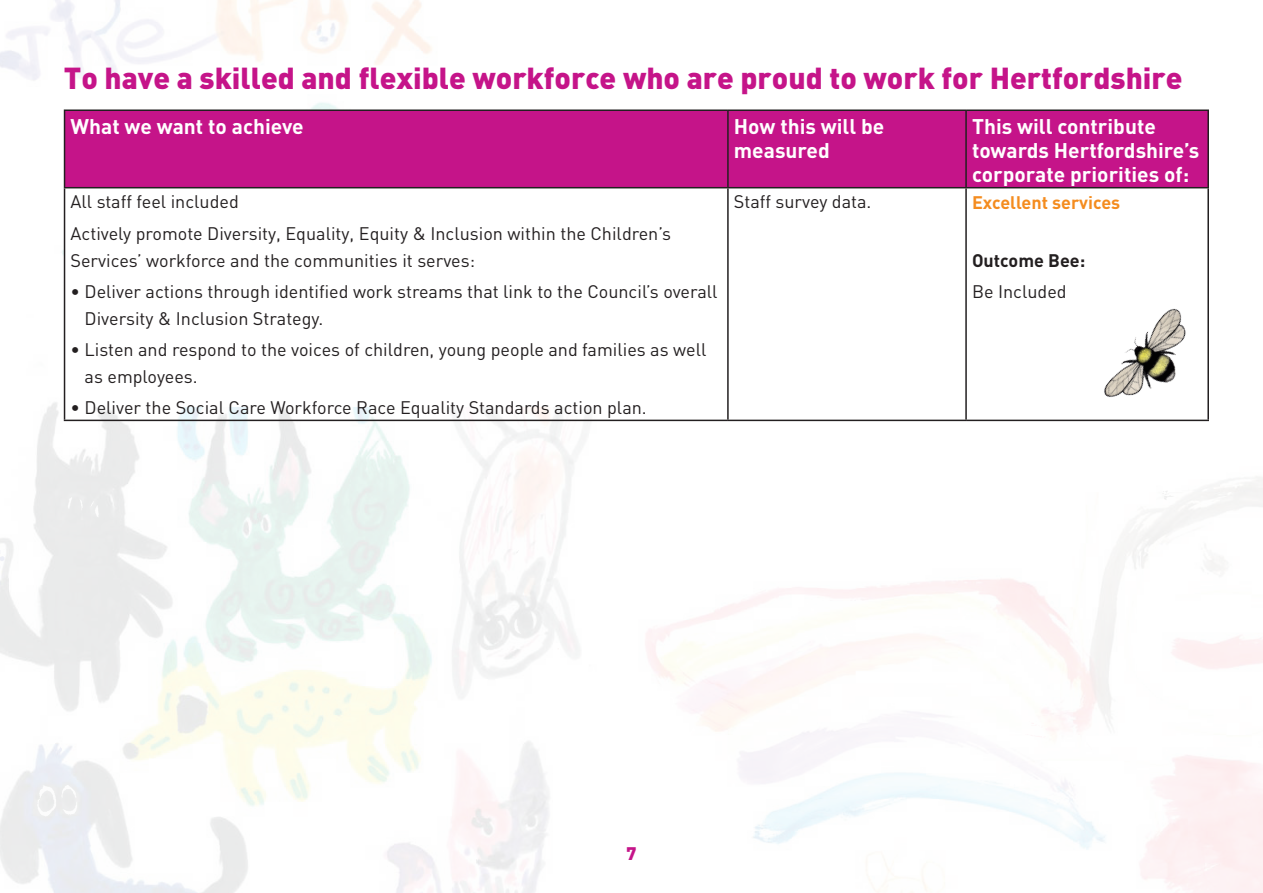
<style>
.page{position:relative;width:1263px;height:893px;background:#fff}
.page>*{position:absolute;margin:0;border:0;box-sizing:border-box;transform-origin:0 0}
.t1{font:900 30px "DIN";color:#c51489}
.t2{font:700 21px/24px "DIN";color:#fff}
.t3{font:18px/27px "DIN";color:#231f20}
.t4{font:700 18px/31.2px "DIN";color:#231f20}
.t5{font:700 18px "DIN";color:#f48c1f}
.t6{font:900 18px "DIN";color:#c51489}
.s1{font-weight:400}
</style>
<div class="page">
<img style="left:73px;top:448px;width:27px;height:15px">
<img style="left:66px;top:495px;width:34px;height:25px">
<svg style="left:51px;top:742px;width:11px;height:9px"></svg>
<svg style="left:0;top:546px;width:6px;height:18px"></svg>
<svg style="left:473px;top:856px;width:6px;height:11px"></svg>
<img style="left:1159px;top:490px;width:16px;height:10px">
<div style="left:65px;top:110px;width:663px;height:78px;background:#c51489"></div>
<div style="left:728px;top:110px;width:238px;height:78px;background:#c51489"></div>
<div style="left:966px;top:110px;width:242px;height:78px;background:#c51489"></div>
<hr style="left:64px;top:109px;width:664px;height:2px;background:#231f20">
<hr style="left:64px;top:111px;width:1px;height:76px;background:#231f20">
<hr style="left:728px;top:109px;width:238px;height:2px;background:#231f20">
<hr style="left:727px;top:111px;width:2px;height:76px;background:#231f20">
<hr style="left:966px;top:109px;width:243px;height:2px;background:#231f20">
<hr style="left:965px;top:111px;width:2px;height:76px;background:#231f20">
<hr style="left:1207px;top:111px;width:2px;height:76px;background:#231f20">
<hr style="left:64px;top:187px;width:664px;height:1px;background:#231f20">
<hr style="left:64px;top:188px;width:1px;height:232px;background:#231f20">
<hr style="left:728px;top:187px;width:238px;height:1px;background:#231f20">
<hr style="left:727px;top:188px;width:2px;height:232px;background:#231f20">
<hr style="left:966px;top:187px;width:243px;height:1px;background:#231f20">
<hr style="left:965px;top:188px;width:2px;height:232px;background:#231f20">
<hr style="left:1207px;top:188px;width:2px;height:232px;background:#231f20">
<hr style="left:64px;top:420px;width:664px;height:1px;background:#231f20">
<hr style="left:728px;top:420px;width:238px;height:1px;background:#231f20">
<hr style="left:966px;top:420px;width:243px;height:1px;background:#231f20">
<img style="left:1088px;top:293px;width:121px;height:129px">
<p class="t1" style="left:64px;top:58px;width:1120px">To have a skilled and flexible workforce who are proud to work for Hertfordshire</p>
<p class="t2" style="left:71px;top:113px;width:235px">What we want to achieve</p>
<p class="t2" style="left:734px;top:113px;width:152px">How this will be measured</p>
<p class="t2" style="left:972px;top:113px;width:229px">This will contribute towards Hertfordshire’s corporate priorities of:</p>
<p class="t3" style="left:71px;top:186px;width:602px;line-height:31.2px">All staff feel included<br>Actively promote Diversity, Equality, Equity &amp; Inclusion within the Children’s</p>
<p class="t3" style="left:71px;top:246px;width:406px">Services’ workforce and the communities it serves:</p>
<p class="t3" style="left:85px;top:278px;width:634px;text-indent:-14px">• Deliver actions through identifed work streams that link to the Council’s overall<br>Diversity &amp; Inclusion Strategy.</p>
<p class="t3" style="left:85px;top:336px;width:623px;text-indent:-14px">• Listen and respond to the voices of children, young people and families as well as employees.</p>
<p class="t3" style="left:71px;top:394px;width:578px">• Deliver the Social Care Workforce Race Equality Standards action plan.</p>
<p class="t3" style="left:734px;top:188px;width:139px">Staff survey data.</p>
<p class="t5" style="left:972px;top:190px;width:150px">Excellent services</p>
<p class="t4" style="left:972px;top:244px;width:115px">Outcome Bee:<br><span class="s1">Be Included</span></p>
<p class="t6" style="left:626px;top:842px;width:12px">7</p>
</div>
